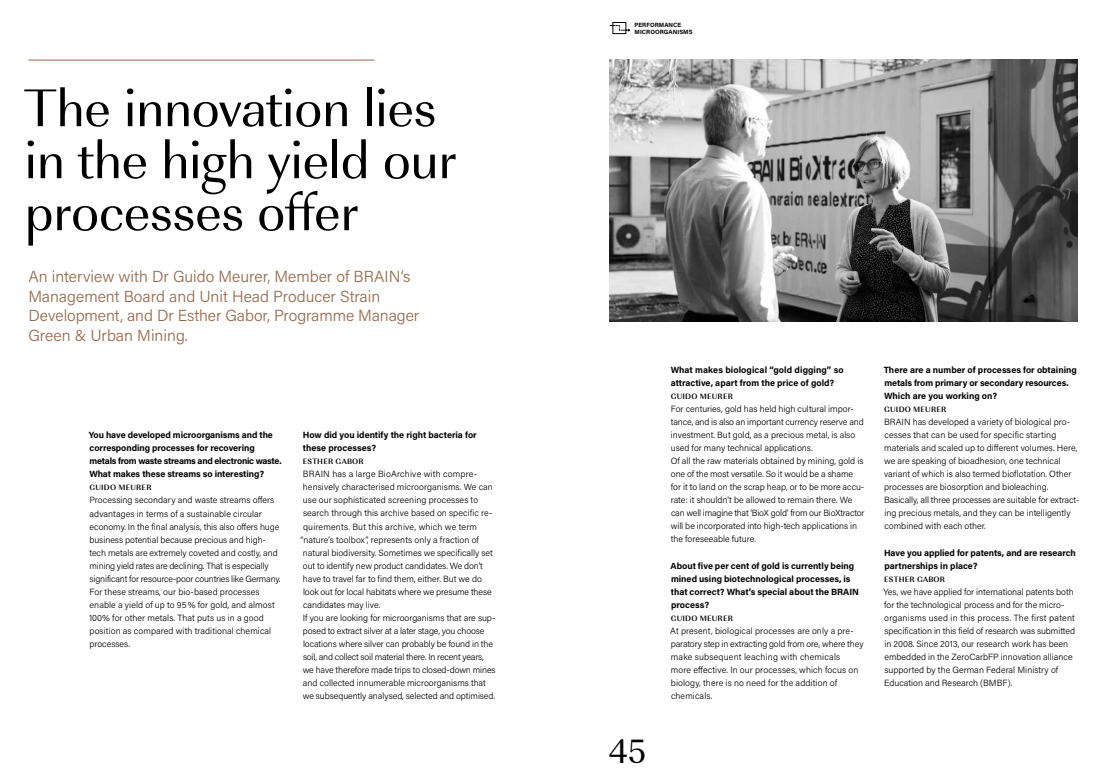
<style>
.page{position:relative;width:1106px;height:783px;background:#fff}
.page>*{position:absolute;margin:0;border:0;box-sizing:border-box;transform-origin:0 0}
.t1{font:55px/52px "Imperial URW";letter-spacing:-.01em;color:#000}
.t2{font:35px "Imperial URW";color:#000}
.t3{font:300 16px/19.5px "Acumin Pro";color:#96694c}
.t4{font:300 9px/13px "Acumin Pro";color:#000}
.t5{font:700 9px/13px "Acumin Pro";letter-spacing:-.005em;color:#000}
.t6{font:700 8px "Imperial URW";letter-spacing:.03em;color:#000}
.t7{font:700 6.1px/6.6px "Acumin Pro";letter-spacing:.01em;color:#000}
</style>
<div class="page">
<img style="left:609px;top:60px;width:468px;height:261px">
<hr style="left:28px;top:60px;width:346px;height:1px;background:#96694c">
<svg style="left:609px;top:22px;width:21px;height:12px"></svg>
<h1 class="t1" style="left:24px;top:79px;width:434px">The innovation lies in the high yield our processes offer</h1>
<h3 class="t3" style="left:28px;top:266px;width:392px">An interview with Dr Guido Meurer, Member of BRAIN’s Management Board and Unit Head Producer Strain Development, and Dr Esther Gabor, Programme Manager Green &amp; Urban Mining.</h3>
<p class="t5" style="left:89px;top:428px;width:194px">You have developed microorganisms and the corresponding processes for recovering metals from waste streams and electronic waste.<br>What makes these streams so interesting?</p>
<p class="t6" style="left:89px;top:481px;width:64px">GUIDO MEURER</p>
<p class="t4" style="left:89px;top:493px;width:193px">Processing secondary and waste streams offers advantages in terms of a sustainable circular economy. In the final analysis, this also offers huge business potential because precious and high&shy;tech metals are extremely coveted and costly, and mining yield rates are declining. That is especially significant for resource-poor countries like Germany.<br>For these streams, our bio-based processes enable a yield of up to 95% for gold, and almost 100% for other metals. That puts us in a good position as compared with traditional chemical processes.</p>
<p class="t5" style="left:303px;top:428px;width:175px">How did you identify the right bacteria for these processes?</p>
<p class="t6" style="left:303px;top:455px;width:62px">ESTHER GABOR</p>
<p class="t4" style="left:300px;top:467px;width:197px">BRAIN has a large BioArchive with compre&shy;hensively characterised microorganisms. We can use our sophisticated screening processes to search through this archive based on specific re&shy;quirements. But this archive, which we term “nature’s toolbox”, represents only a fraction of natural biodiversity. Sometimes we specifically set out to identify new product candidates. We don’t have to travel far to find them, either. But we do look out for local habitats where we presume these candidates may live.<br>If you are looking for microorganisms that are sup&shy;posed to extract silver at a later stage, you choose locations where silver can probably be found in the soil, and collect soil material there. In recent years,<br>we have therefore made trips to closed-down mines and collected innumerable microorganisms that we subsequently analysed, selected and optimised.</p>
<p class="t7" style="left:634px;top:21px;width:60px">PERFORMANCE<br>MICROORGANISMS</p>
<h2 class="t2" style="left:609px;top:726px;width:40px">45</h2>
<p class="t5" style="left:670px;top:363px;width:174px">What makes biological “gold digging” so attractive, apart from the price of gold?</p>
<p class="t6" style="left:671px;top:390px;width:64px">GUIDO MEURER</p>
<p class="t4" style="left:670px;top:402px;width:195px">For centuries, gold has held high cultural impor&shy;tance, and is also an important currency reserve and investment. But gold, as a precious metal, is also used for many technical applications.<br>Of all the raw materials obtained by mining, gold is one of the most versatile. So it would be a shame for it to land on the scrap heap, or to be more accu&shy;rate: it shouldn’t be allowed to remain there. We can well imagine that ‘BioX gold’ from our BioXtractor will be incorporated into high-tech applications in the foreseeable future.</p>
<p class="t5" style="left:670px;top:558px;width:190px">About five per cent of gold is currently being mined using biotechnological processes, is that correct? What’s special about the BRAIN process?</p>
<p class="t6" style="left:671px;top:611px;width:64px">GUIDO MEURER</p>
<p class="t4" style="left:670px;top:623px;width:195px">At present, biological processes are only a pre&shy;paratory step in extracting gold from ore, where they make subsequent leaching with chemicals<br>more effective. In our processes, which focus on biology, there is no need for the addition of chemicals.</p>
<p class="t5" style="left:883px;top:363px;width:195px">There are a number of processes for obtaining metals from primary or secondary resources.<br>Which are you working on?</p>
<p class="t6" style="left:884px;top:403px;width:64px">GUIDO MEURER</p>
<p class="t4" style="left:884px;top:415px;width:197px">BRAIN has developed a variety of biological pro&shy;cesses that can be used for specific starting materials and scaled up to different volumes. Here, we are speaking of bioadhesion, one technical variant of which is also termed bioflotation. Other processes are biosorption and bioleaching.<br>Basically, all three processes are suitable for extract&shy;ing precious metals, and they can be intelligently combined with each other.</p>
<p class="t5" style="left:884px;top:545px;width:193px">Have you applied for patents, and are research partnerships in place?</p>
<p class="t6" style="left:884px;top:572px;width:62px">ESTHER GABOR</p>
<p class="t4" style="left:883px;top:584px;width:193px">Yes, we have applied for international patents both for the technological process and for the micro&shy;organisms used in this process. The first patent specification in this field of research was submitted in 2008. Since 2013, our research work has been embedded in the ZeroCarbFP innovation alliance supported by the German Federal Ministry of Education and Research (BMBF).</p>
</div>
